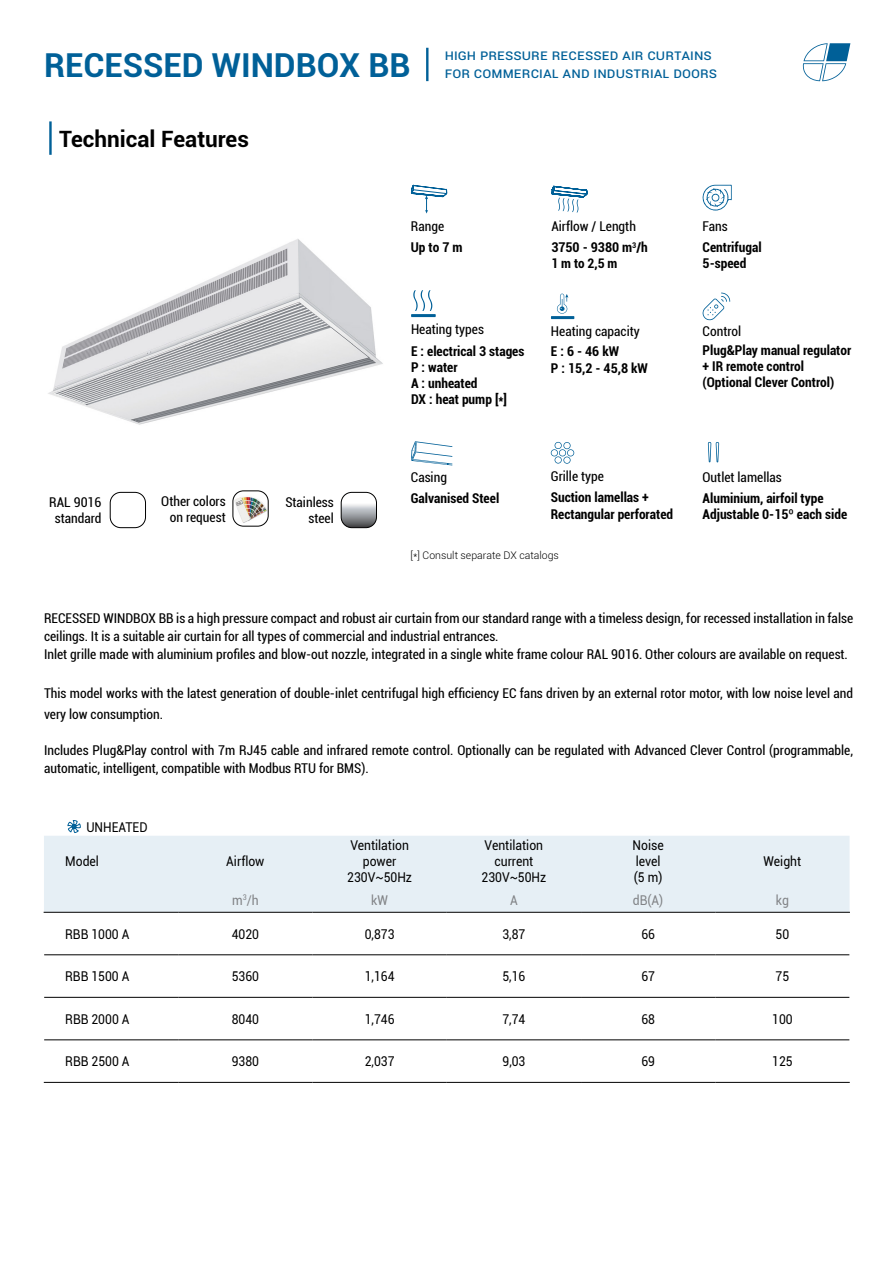
<style>
.page{position:relative;width:893px;height:1263px;background:#fff}
.page>*{position:absolute;margin:0;border:0;box-sizing:border-box;transform-origin:0 0}
.t1{font:700 33px "Roboto";color:#006098}
.t2{font:700 22.5px "Roboto";color:#000}
.t3{font:15px/18px "Roboto";color:#006098}
.t4{font:condensed 13.5px/18px "Roboto";color:#000101}
.t5{font:condensed 13.5px/16.2px "Roboto";color:#000;text-align:right}
.t6{font:700 condensed 13.5px/16.2px "Roboto";color:#000}
.t7{font:13.5px/16.2px "Roboto";color:#000;text-align:center;scale:.9 1}
.t8{font:13.5px "Roboto";color:#808285;scale:.9 1}
.t9{font:700 condensed 13.2px "Roboto";color:#000}
.t10{font:300 10.5px "Roboto";color:#000}
.s1{font-weight:700}
</style>
<div class="page">
<svg style="left:803px;top:43px;width:47px;height:38px"></svg>
<img style="left:48px;top:239px;width:335px;height:186px">
<hr style="left:426px;top:48px;width:2px;height:33px;background:#006098">
<div style="left:44px;top:836px;width:806px;height:76px;background:#e6eff5"></div>
<svg style="left:44px;top:954px;width:806px;height:128px"></svg>
<hr style="left:44px;top:912px;width:134px;height:1px;background:#000">
<hr style="left:178px;top:912px;width:134px;height:1px;background:#000">
<hr style="left:312px;top:912px;width:135px;height:1px;background:#000">
<hr style="left:447px;top:912px;width:134px;height:1px;background:#000">
<hr style="left:581px;top:912px;width:134px;height:1px;background:#000">
<hr style="left:715px;top:912px;width:135px;height:1px;background:#000">
<hr style="left:44px;top:954px;width:134px;height:1px;background:#000">
<hr style="left:178px;top:954px;width:134px;height:1px;background:#000">
<hr style="left:312px;top:954px;width:135px;height:1px;background:#000">
<hr style="left:447px;top:954px;width:134px;height:1px;background:#000">
<hr style="left:581px;top:954px;width:134px;height:1px;background:#000">
<hr style="left:715px;top:954px;width:134px;height:1px;background:#000">
<hr style="left:44px;top:997px;width:134px;height:1px;background:#000">
<hr style="left:178px;top:997px;width:134px;height:1px;background:#000">
<hr style="left:312px;top:997px;width:135px;height:1px;background:#000">
<hr style="left:447px;top:997px;width:134px;height:1px;background:#000">
<hr style="left:581px;top:997px;width:134px;height:1px;background:#000">
<hr style="left:715px;top:997px;width:134px;height:1px;background:#000">
<hr style="left:44px;top:1039px;width:134px;height:1px;background:#000">
<hr style="left:178px;top:1039px;width:134px;height:1px;background:#000">
<hr style="left:312px;top:1039px;width:135px;height:1px;background:#000">
<hr style="left:447px;top:1039px;width:134px;height:1px;background:#000">
<hr style="left:581px;top:1039px;width:134px;height:1px;background:#000">
<hr style="left:715px;top:1039px;width:134px;height:1px;background:#000">
<hr style="left:44px;top:1082px;width:134px;height:1px;background:#000">
<hr style="left:178px;top:1082px;width:134px;height:1px;background:#000">
<hr style="left:312px;top:1082px;width:135px;height:1px;background:#000">
<hr style="left:447px;top:1082px;width:134px;height:1px;background:#000">
<hr style="left:581px;top:1082px;width:134px;height:1px;background:#000">
<hr style="left:715px;top:1082px;width:135px;height:1px;background:#000">
<svg style="left:67px;top:820px;width:14px;height:13px"></svg>
<div style="left:110px;top:492px;width:36px;height:36px;border:1px solid #000;border-radius:11px"></div>
<img style="left:233px;top:492px;width:35px;height:32px">
<div style="left:233px;top:490px;width:36px;height:36px;border:1px solid #000;border-radius:11px"></div>
<hr style="left:49px;top:121px;width:3px;height:34px;background:#006098">
<svg style="left:411px;top:184px;width:37px;height:30px"></svg>
<svg style="left:411px;top:290px;width:25px;height:27px"></svg>
<svg style="left:551px;top:294px;width:23px;height:25px"></svg>
<svg style="left:551px;top:442px;width:23px;height:22px"></svg>
<svg style="left:703px;top:293px;width:27px;height:28px"></svg>
<svg style="left:341px;top:492px;width:34px;height:36px"></svg>
<div style="left:341px;top:492px;width:36px;height:36px;border:1px solid #000;border-radius:11px"></div>
<svg style="left:551px;top:185px;width:37px;height:28px"></svg>
<svg style="left:702px;top:185px;width:30px;height:26px"></svg>
<svg style="left:411px;top:441px;width:41px;height:24px"></svg>
<svg style="left:708px;top:442px;width:11px;height:20px"></svg>
<h1 class="t1" style="left:44px;top:42px;width:368px">RECESSED WINDBOX BB</h1>
<p class="t3" style="left:445px;top:45px;width:141px">High Pressure RECESSE</p>
<p class="t3" style="left:445px;top:45px;width:269px;text-indent:165px">D Air Curtains<br>For Commercial and industrial DOORS</p>
<h2 class="t2" style="left:59px;top:123px;width:191px">Technical Features</h2>
<p class="t5" style="left:49px;top:493px;width:54px;text-align:center">RAL 9016 standard</p>
<p class="t5" style="left:161px;top:493px;width:66px">Other colors on request</p>
<p class="t5" style="left:285px;top:494px;width:50px">Stainless steel</p>
<p class="t5" style="left:411px;top:217px;width:35px">Range</p>
<p class="t6" style="left:411px;top:239px;width:53px">Up to 7 m</p>
<p class="t5" style="left:411px;top:321px;width:74px">Heating types</p>
<p class="t6" style="left:411px;top:342px;width:115px">E : electrical 3 stages<br>P : water<br>A : unheated<br>DX : heat pump [*]</p>
<p class="t5" style="left:411px;top:469px;width:38px">Casing</p>
<p class="t6" style="left:411px;top:489px;width:90px">Galvanised Steel</p>
<p class="t5" style="left:551px;top:215px;width:98px;line-height:21.3px;text-align:left">Airflow / Length<br><span class="s1">3750 - 9380 m</span><sup>3</sup><span class="s1">/h</span></p>
<p class="t9" style="left:551px;top:254px;width:68px">1 m to 2,5 m</p>
<p class="t5" style="left:551px;top:323px;width:90px">Heating capacity</p>
<p class="t6" style="left:551px;top:343px;width:98px">E : 6 - 46 kW<br>P : 15,2 - 45,8 kW</p>
<p class="t5" style="left:551px;top:468px;width:55px">Grille type</p>
<p class="t6" style="left:551px;top:489px;width:124px">Suction lamellas +<br>Rectangular perforated</p>
<p class="t10" style="left:411px;top:548px;width:150px">[*] Consult separate DX catalogs</p>
<p class="t5" style="left:703px;top:217px;width:27px">Fans</p>
<p class="t6" style="left:703px;top:239px;width:61px">Centrifugal<br>5-speed</p>
<p class="t5" style="left:703px;top:323px;width:40px">Control</p>
<p class="t6" style="left:703px;top:342px;width:150px">Plug&amp;Play manual regulator + IR remote control (Optional Clever Control)</p>
<p class="t5" style="left:703px;top:468px;width:81px">Outlet lamellas</p>
<p class="t6" style="left:703px;top:489px;width:146px">Aluminium, airfoil type<br>Adjustable 0-15º each side</p>
<p class="t4" style="left:44px;top:609px;width:811px">RECESSED WINDBOX BB is a high pressure compact and robust air curtain from our standard range with a timeless design, for recessed installation in false ceilings. It is a suitable air curtain for all types of commercial and industrial entrances.<br>Inlet grille made with aluminium profiles and blow-out nozzle, integrated in a single white frame colour RAL 9016. Other colours are available on request.</p>
<p class="t4" style="left:44px;top:683px;width:811px;line-height:21px">This model works with the latest generation of double-inlet centrifugal high efficiency EC fans driven by an external rotor motor, with low noise level and very low consumption.</p>
<p class="t5" style="left:44px;top:741px;width:811px;line-height:18px;text-align:left">Includes Plug&amp;Play control with 7m RJ45 cable and infrared remote control. Optionally can be regulated with Advanced Clever Control (programmable, automatic, intelligent, compatible with Modbus RTU for BMS).</p>
<p class="t7" style="left:86px;top:819px;width:69px">UNHEATED</p>
<p class="t7" style="left:65px;top:853px;width:39px">Model</p>
<p class="t7" style="left:226px;top:853px;width:44px">Airflow</p>
<p class="t7" style="left:347px;top:836px;width:73px">Ventilation power<br>230V~50Hz</p>
<p class="t7" style="left:481px;top:836px;width:73px">Ventilation current<br>230V~50Hz</p>
<p class="t7" style="left:633px;top:836px;width:36px;text-align:left">Noise level (5 m)</p>
<p class="t7" style="left:764px;top:853px;width:43px">Weight</p>
<p class="t8" style="left:232px;top:890px;width:31px">m<sup>3</sup>/h</p>
<p class="t8" style="left:371px;top:890px;width:20px">kW</p>
<p class="t8" style="left:510px;top:890px;width:10px">A</p>
<p class="t8" style="left:633px;top:890px;width:35px">dB(A)</p>
<p class="t8" style="left:776px;top:890px;width:16px">kg</p>
<p class="t7" style="left:65px;top:925px;width:73px">RBB 1000 A</p>
<p class="t7" style="left:232px;top:925px;width:32px">4020</p>
<p class="t7" style="left:365px;top:925px;width:35px">0,873</p>
<p class="t7" style="left:502px;top:925px;width:27px">3,87</p>
<p class="t7" style="left:641px;top:925px;width:17px">66</p>
<p class="t7" style="left:776px;top:925px;width:17px">50</p>
<p class="t7" style="left:65px;top:968px;width:73px">RBB 1500 A</p>
<p class="t7" style="left:232px;top:968px;width:32px">5360</p>
<p class="t7" style="left:365px;top:968px;width:35px">1,164</p>
<p class="t7" style="left:502px;top:968px;width:27px">5,16</p>
<p class="t7" style="left:641px;top:968px;width:17px">67</p>
<p class="t7" style="left:776px;top:968px;width:17px">75</p>
<p class="t7" style="left:65px;top:1010px;width:73px">RBB 2000 A</p>
<p class="t7" style="left:232px;top:1010px;width:32px">8040</p>
<p class="t7" style="left:365px;top:1010px;width:35px">1,746</p>
<p class="t7" style="left:502px;top:1010px;width:27px">7,74</p>
<p class="t7" style="left:641px;top:1010px;width:17px">68</p>
<p class="t7" style="left:772px;top:1010px;width:24px">100</p>
<p class="t7" style="left:65px;top:1053px;width:73px">RBB 2500 A</p>
<p class="t7" style="left:232px;top:1053px;width:32px">9380</p>
<p class="t7" style="left:365px;top:1053px;width:35px">2,037</p>
<p class="t7" style="left:502px;top:1053px;width:27px">9,03</p>
<p class="t7" style="left:641px;top:1053px;width:17px">69</p>
<p class="t7" style="left:772px;top:1053px;width:24px">125</p>
</div>
